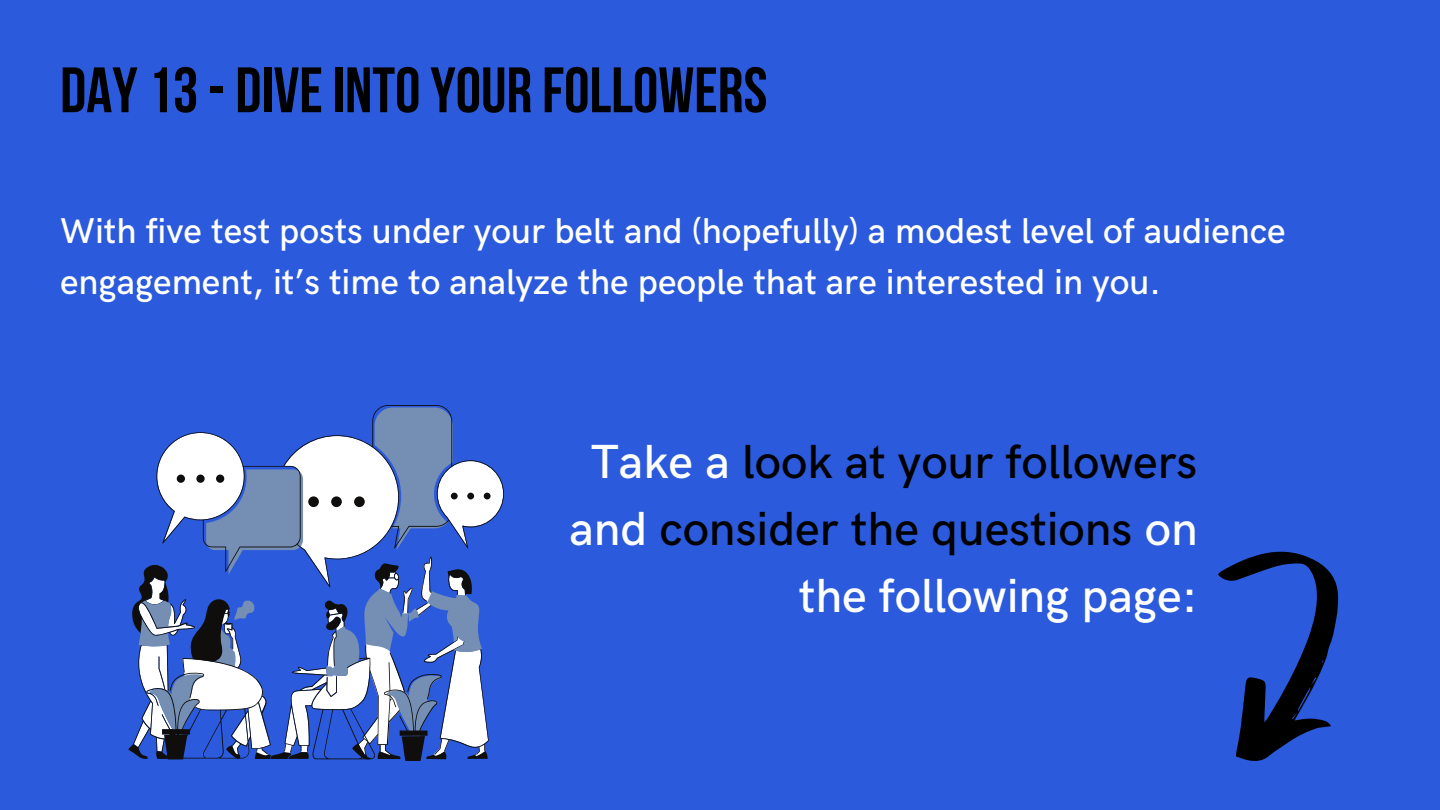
<style>
.page{position:relative;width:1440px;height:810px;background:#2b5adc}
.page>*{position:absolute;margin:0;border:0;box-sizing:border-box;transform-origin:0 0}
.t1{font:700 64px "Bebas Neue";color:#000}
.t2{font:500 48px/66.8px "HK Grotesk";color:#000;text-align:right}
.t3{font:500 36px/50.2px "HK Grotesk";color:#fff}
.s1{color:#fff}
</style>
<div class="page">
<svg style="left:156px;top:405px;width:348px;height:337px"></svg>
<svg style="left:128px;top:563px;width:360px;height:198px"></svg>
<svg style="left:1218px;top:551px;width:121px;height:210px"></svg>
<p class="t1" style="left:60px;top:64px;width:709px">DAY13- DIVEINTOYOUR FOLLOWERS</p>
<p class="t3" style="left:60px;top:208px;width:1227px">With five test posts under your belt and (hopefully) a modest level of audience engagement, it’s time to analyze the people that are interested in you.</p>
<p class="t2" style="left:569px;top:430px;width:630px"><span class="s1">Take a</span> look at your followers <span class="s1">and</span> consider the questions <span class="s1">on the following page:</span></p>
</div>
